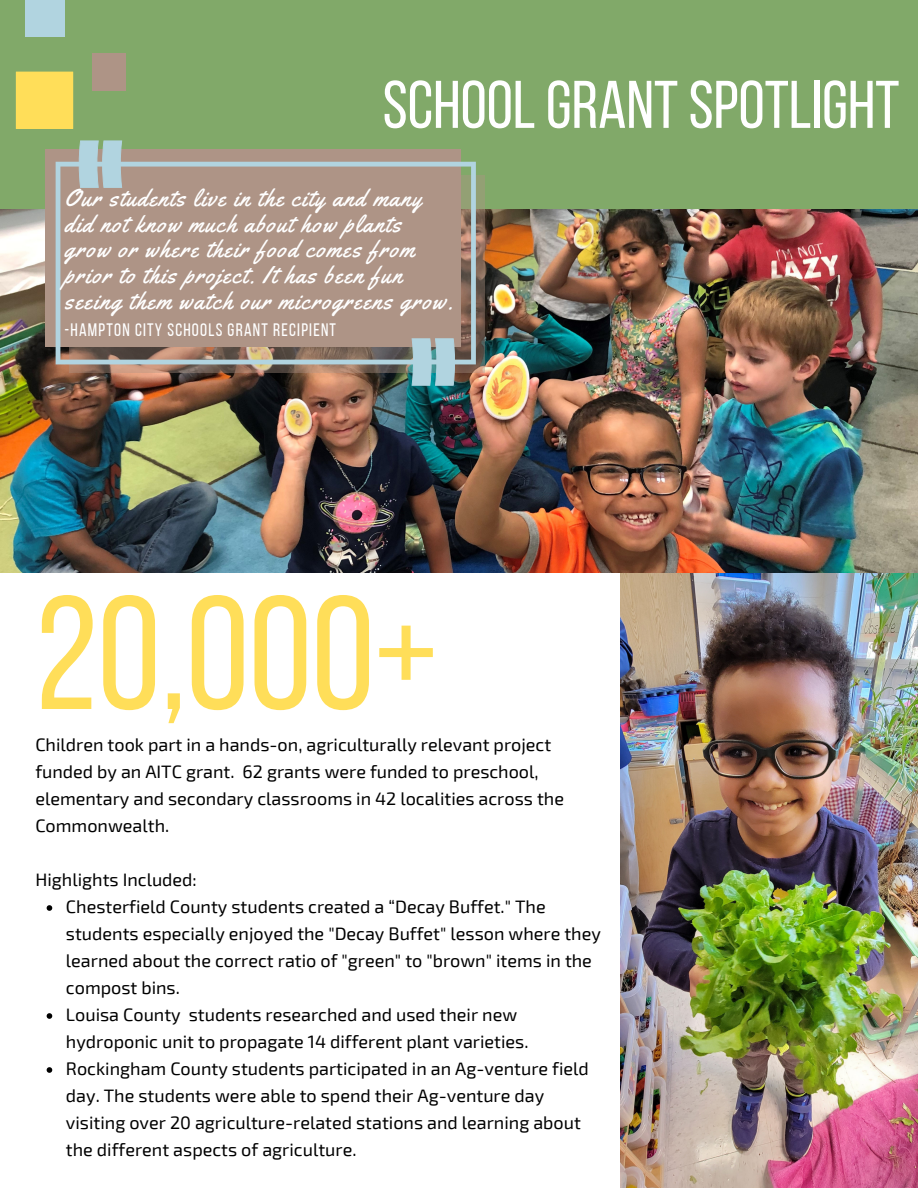
<style>
.page{position:relative;width:918px;height:1188px;background:#fff}
.page>*{position:absolute;margin:0;border:0;box-sizing:border-box;transform-origin:0 0}
.t1{font:161.25px "Bebas Neue";color:#ffde59}
.t2{font:67.2px "Bebas Neue";color:#fff}
.t3{font:24px/25.8px "Yellowtail";letter-spacing:.07em;color:#fff}
.t4{font:18px/27px "Exo 2";color:#000}
.t5{font:18px "Bebas Neue";letter-spacing:.07em;color:#fff}
</style>
<div class="page">
<div style="left:0;top:0;width:918px;height:209px;background:#81a969"></div>
<div style="left:16px;top:72px;width:57px;height:57px;background:#ffde59"></div>
<div style="left:25px;top:0;width:40px;height:36px;background:#b1d4e0"></div>
<div style="left:92px;top:53px;width:33px;height:37px;background:#ae9486"></div>
<img style="left:0;top:209px;width:918px;height:364px">
<svg style="left:69px;top:175px;width:415px;height:198px;background:#8b7362"></svg>
<div style="left:45px;top:149px;width:416px;height:198px;background:#ae9486"></div>
<svg style="left:56px;top:162px;width:420px;height:202px"></svg>
<svg style="left:78px;top:140px;width:44px;height:48px;background:#aecbd1"></svg>
<svg style="left:412px;top:338px;width:44px;height:48px;background:#a3c8d2"></svg>
<img style="left:620px;top:573px;width:298px;height:615px">
<svg style="left:47px;top:905px;width:5px;height:6px"></svg>
<svg style="left:47px;top:1013px;width:5px;height:6px"></svg>
<svg style="left:47px;top:1067px;width:5px;height:6px"></svg>
<h2 class="t2" style="left:383px;top:77px;width:518px">SCHOOLGRANTSPOTLIGHT</h2>
<h3 class="t3" style="left:65px;top:185px;width:390px">Our students live in the city and many did not know much about how plants<br>grow or where their food comes from prior to this project. It has been fun seeing them watch our microgreens grow.</h3>
<p class="t5" style="left:65px;top:323px;width:273px">-HAMPTON CITY SCHOOLS GRANT RECIPIENT</p>
<h1 class="t1" style="left:35px;top:588px;width:404px">20,000+</h1>
<p class="t4" style="left:35px;top:730px;width:530px">Children took part in a hands-on, agriculturally relevant project funded by an AITC grant. 62 grants were funded to preschool, elementary and secondary classrooms in 42 localities across the Commonwealth.</p>
<p class="t4" style="left:35px;top:865px;width:163px">Highlights Included:</p>
<p class="t4" style="left:66px;top:892px;width:536px">Chesterfield County students created a “Decay Buffet." The students especially enjoyed the "Decay Buffet" lesson where they learned about the correct ratio of "green" to "brown" items in the compost bins.<br>Louisa County students researched and used their new hydroponic unit to propagate 14 different plant varieties.<br>Rockingham County students participated in an Ag-venture field day. The students were able to spend their Ag-venture day visiting over 20 agriculture-related stations and learning about the different aspects of agriculture.</p>
</div>
